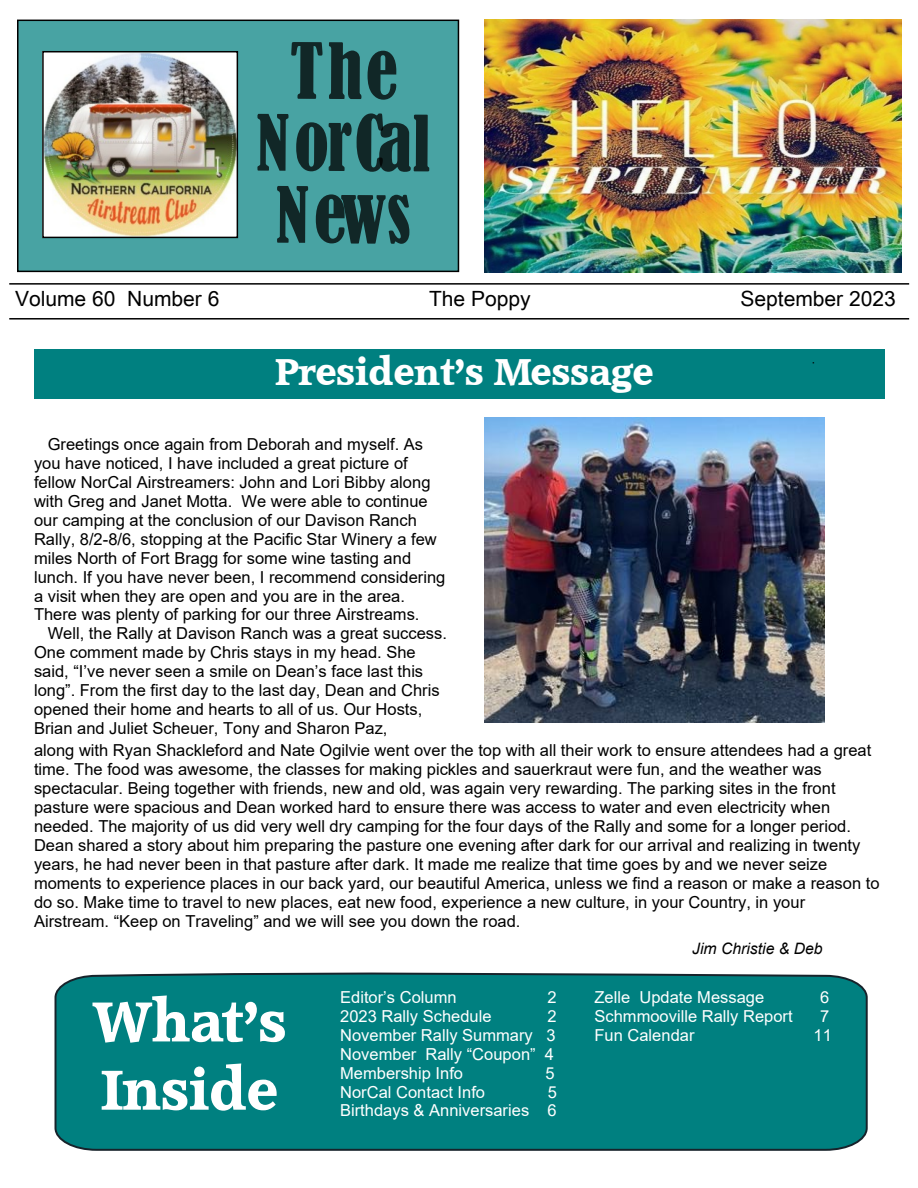
<style>
.page{position:relative;width:918px;height:1188px;background:#fff}
.page>*{position:absolute;margin:0;border:0;box-sizing:border-box;transform-origin:0 0}
.t1{font:condensed 72px/72px "Bernard";letter-spacing:.015em;color:rgb(0 0 0/.76);text-align:center}
.t2{font:54px/68.2px "Accord SF Bold";color:#fff}
.t3{font:36px "Accord SF Bold";color:#fff}
.t4{font:21px "Arial Unicode MS";color:#000}
.t5{font:16.5px/18.9px "Arial";color:#000}
.t6{font:16.5px/18.9px "Arial";color:#fff}
.t7{font:italic 15.75px "Arial";color:#000}
</style>
<div class="page">
<div style="left:54px;top:972px;width:814px;height:179px;background:#008080"></div>
<div style="left:34px;top:349px;width:850px;height:50px;background:#008080"></div>
<hr style="left:9px;top:283px;width:900px;height:2px;background:#000">
<hr style="left:9px;top:318px;width:900px;height:2px;background:#000">
<img style="left:485px;top:20px;width:416px;height:252px">
<div style="left:17px;top:20px;width:442px;height:252px;background:#48a3a3;border:2px solid #000"></div>
<img style="left:45px;top:54px;width:190px;height:181px">
<div style="left:42px;top:51px;width:196px;height:187px;border:2px solid #000"></div>
<img style="left:485px;top:417px;width:340px;height:305px">
<h1 class="t1" style="left:256px;top:38px;width:177px">The<br>NorCal<br>News</h1>
<p class="t4" style="left:15px;top:291px;width:206px">Volume 60 Number 6</p>
<p class="t4" style="left:429px;top:291px;width:103px">The Poppy</p>
<p class="t4" style="left:740px;top:291px;width:157px">September 2023</p>
<h3 class="t3" style="left:275px;top:355px;width:380px">President’s Message</h3>
<p class="t5" style="left:34px;top:436px;width:413px;text-indent:14px">Greetings once again from Deborah and myself. As you have noticed, I have included a great picture of fellow NorCal Airstreamers: John and Lori Bibby along with Greg and Janet Motta. We were able to continue our camping at the conclusion of our Davison Ranch Rally, 8/2-8/6, stopping at the Pacific Star Winery a few miles North of Fort Bragg for some wine tasting and lunch. If you have never been, I recommend considering a visit when they are open and you are in the area.<br>There was plenty of parking for our three Airstreams.</p>
<p class="t5" style="left:34px;top:626px;width:415px;text-indent:14px">Well, the Rally at Davison Ranch was a great success.<br>One comment made by Chris stays in my head. She said, “I’ve never seen a smile on Dean’s face last this long”. From the first day to the last day, Dean and Chris opened their home and hearts to all of us. Our Hosts, Brian and Juliet Scheuer, Tony and Sharon Paz,</p>
<p class="t5" style="left:34px;top:743px;width:847px">along with Ryan Shackleford and Nate Ogilvie went over the top with all their work to ensure attendees had a great time. The food was awesome, the classes for making pickles and sauerkraut were fun, and the weather was spectacular. Being together with friends, new and old, was again very rewarding. The parking sites in the front pasture were spacious and Dean worked hard to ensure there was access to water and even electricity when needed. The majority of us did very well dry camping for the four days of the Rally and some for a longer period.<br>Dean shared a story about him preparing the pasture one evening after dark for our arrival and realizing in twenty years, he had never been in that pasture after dark. It made me realize that time goes by and we never seize moments to experience places in our back yard, our beautiful America, unless we find a reason or make a reason to do so. Make time to travel to new places, eat new food, experience a new culture, in your Country, in your Airstream. “Keep on Traveling” and we will see you down the road.</p>
<p class="t7" style="left:692px;top:942px;width:132px">Jim Christie &amp; Deb</p>
<h2 class="t2" style="left:93px;top:991px;width:195px">What’s<br>Inside</h2>
<p class="t6" style="left:340px;top:989px;width:118px">Editor’s Column</p>
<p class="t6" style="left:547px;top:989px;width:11px">2</p>
<p class="t6" style="left:340px;top:1008px;width:153px">2023 Rally Schedule</p>
<p class="t6" style="left:340px;top:1008px;width:218px;text-indent:207px">2<br>November Rally Summary 3<br>November Rally “Coupon” 4<br>Membership Info</p>
<p class="t6" style="left:546px;top:1065px;width:11px">5</p>
<p class="t6" style="left:340px;top:1084px;width:147px">NorCal Contact Info</p>
<p class="t6" style="left:340px;top:1084px;width:218px;text-align:right">5<br>Birthdays &amp; Anniversaries 6</p>
<p class="t6" style="left:594px;top:989px;width:171px">Zelle Update Message</p>
<p class="t6" style="left:820px;top:989px;width:11px">6</p>
<p class="t6" style="left:594px;top:1008px;width:200px">Schmmooville Rally Report</p>
<p class="t6" style="left:820px;top:1008px;width:11px">7</p>
<p class="t6" style="left:594px;top:1027px;width:102px">Fun Calendar</p>
<p class="t6" style="left:814px;top:1027px;width:20px">11</p>
</div>
